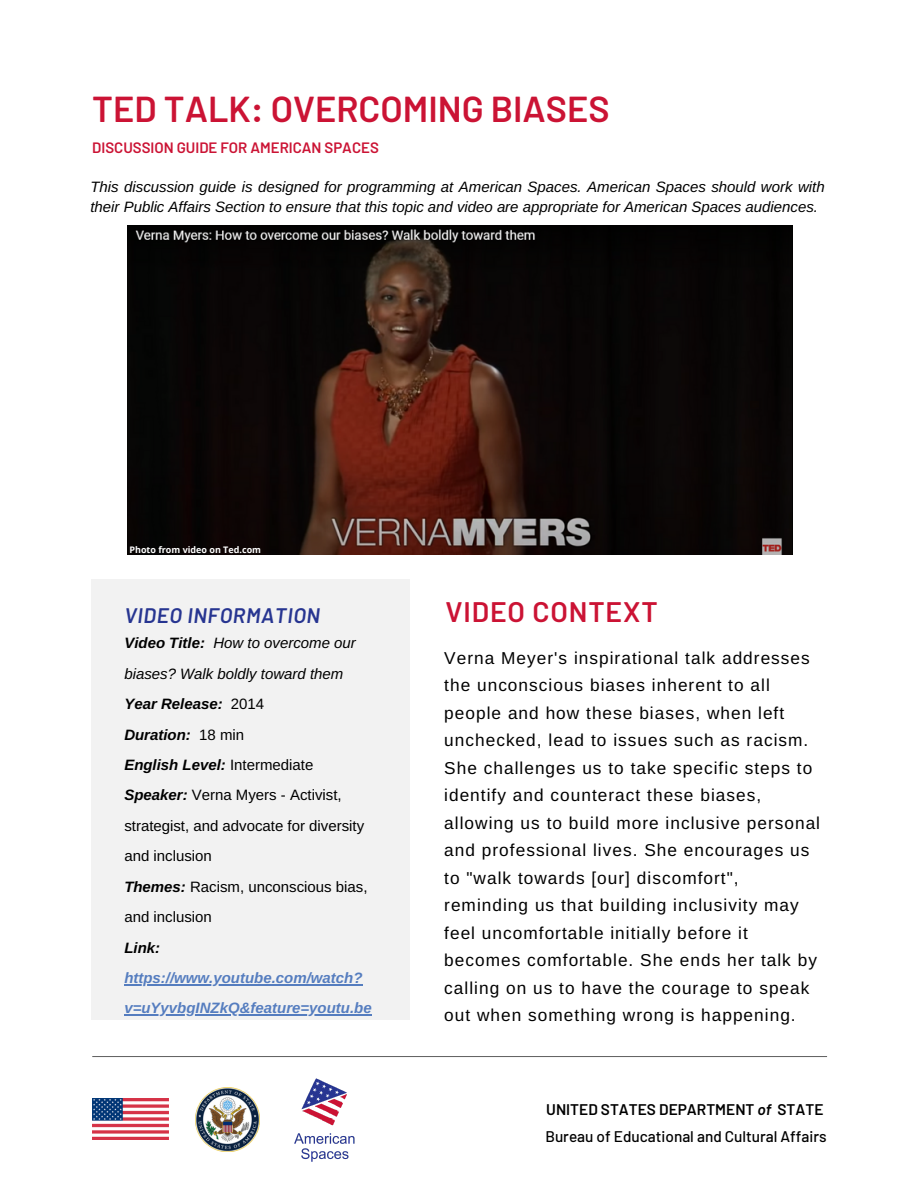
<style>
.page{position:relative;width:918px;height:1188px;background:#fff}
.page>*{position:absolute;margin:0;border:0;box-sizing:border-box;transform-origin:0 0}
.t1{font:600 36px "Barlow";color:#cb1334}
.t2{font:600 28.2px "Barlow";letter-spacing:.03em;color:#cb1334}
.t3{font:italic 600 21px "Barlow";letter-spacing:.03em;color:#273591}
.t4{font:17.25px/27.5px "Arimo";letter-spacing:.06em;color:#000}
.t5{font:500 15.45px/27.5px "Barlow";color:#000}
.t6{font:15px/30.5px "Arimo";color:#000}
.t7{font:italic 15px/20.2px "Arimo";color:#000}
.t8{font:italic 700 15px/30.5px "Arimo";color:#557dbf}
.t9{font:600 15px "Barlow";color:#cb1334}
.t10{font:italic 700 15px "Arimo";color:#000}
.t11{font:700 9px "Open Sans";color:#fff}
.s1{font-weight:700;font-style:italic}
.s2{font-style:italic}
.s3{font-weight:600}
.s4{font-weight:600;font-style:italic}
</style>
<div class="page">
<div style="left:92px;top:579px;width:318px;height:441px;background:#f2f2f2"></div>
<hr style="left:124px;top:984px;width:238px;height:1px;background:#557dbf">
<hr style="left:124px;top:1015px;width:248px;height:1px;background:#557dbf">
<img style="left:92px;top:1099px;width:77px;height:40px">
<img style="left:195px;top:1087px;width:65px;height:64px">
<img style="left:294px;top:1078px;width:61px;height:84px">
<svg style="left:92px;top:1056px;width:735px;height:1px"></svg>
<img style="left:127px;top:226px;width:665px;height:328px">
<h1 class="t1" style="left:92px;top:86px;width:519px">TED TALK: OVERCOMING BIASES</h1>
<p class="t9" style="left:92px;top:138px;width:288px">DISCUSSION GUIDE FOR AMERICAN SPACES</p>
<p class="t7" style="left:90px;top:176px;width:736px">This discussion guide is designed for programming at American Spaces. American Spaces should work with their Public Affairs Section to ensure that this topic and video are appropriate for American Spaces audiences.</p>
<p class="t11" style="left:129px;top:544px;width:133px">Photo from video on Ted.com</p>
<p class="t3" style="left:125px;top:602px;width:197px">VIDEO INFORMATION</p>
<h2 class="t2" style="left:446px;top:594px;width:214px">VIDEO CONTEXT</h2>
<p class="t6" style="left:124px;top:628px;width:245px"><span class="s1">Video Title:</span> <span class="s2">How to overcome our biases? Walk boldly toward them<br></span><span class="s1">Year Release:</span> 2014<br><span class="s1">Duration:</span> 18 min<br><span class="s1">English Level:</span> Intermediate<br><span class="s1">Speaker:</span> Verna Myers - Activist, strategist, and advocate for diversity and inclusion<br><span class="s1">Themes:</span> Racism, unconscious bias, and inclusion</p>
<p class="t10" style="left:124px;top:939px;width:37px">Link:</p>
<p class="t8" style="left:124px;top:963px;width:249px">https://www.youtube.com/watch? v=uYyvbgINZkQ&amp;feature=youtu.be</p>
<p class="t4" style="left:444px;top:644px;width:377px">Verna Meyer's inspirational talk addresses the unconscious biases inherent to all people and how these biases, when left unchecked, lead to issues such as racism.<br>She challenges us to take specific steps to identify and counteract these biases, allowing us to build more inclusive personal and professional lives. She encourages us to "walk towards [our] discomfort", reminding us that building inclusivity may feel uncomfortable initially before it becomes comfortable. She ends her talk by calling on us to have the courage to speak out when something wrong is happening.</p>
<p class="t5" style="left:545px;top:1095px;width:283px"><span class="s3">UNITED STATES DEPARTMENT</span> <span class="s4">of</span> <span class="s3">STATE<br></span>Bureau of Educational and Cultural Affairs</p>
</div>
